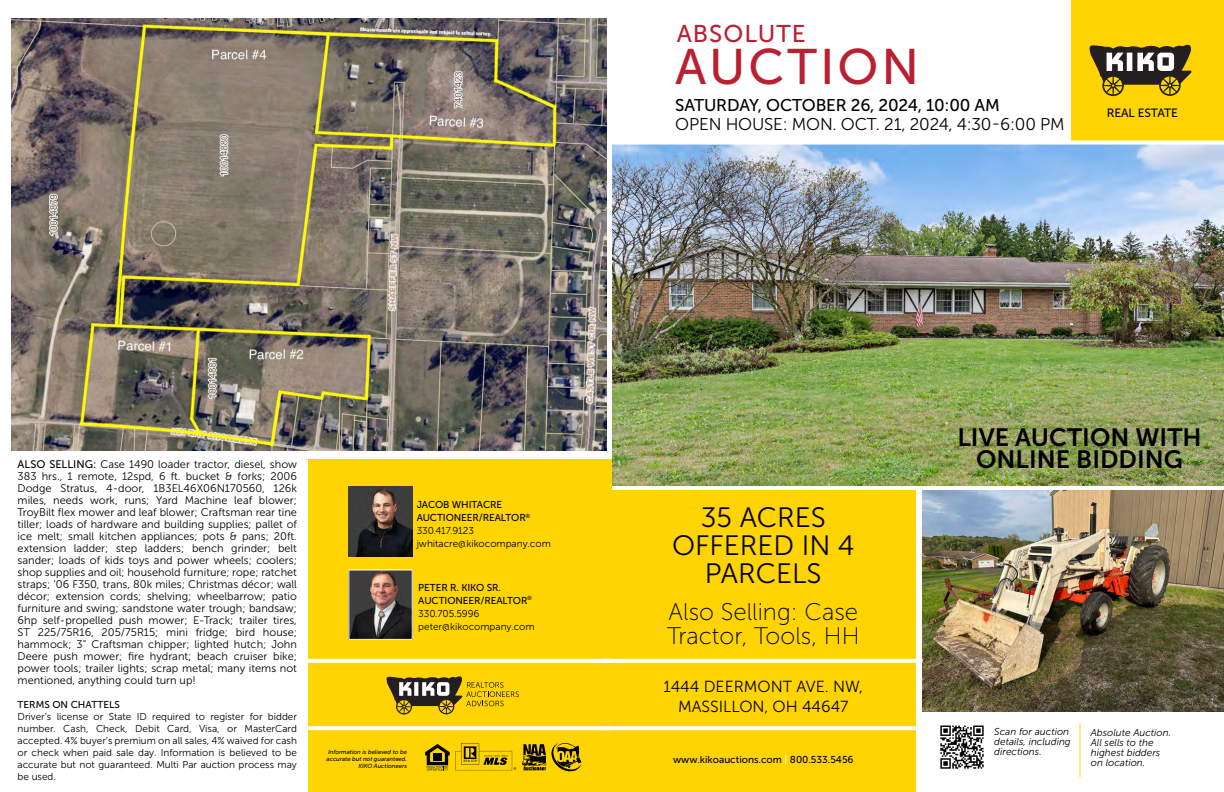
<style>
.page{position:relative;width:1224px;height:792px;background:#fff}
.page>*{position:absolute;margin:0;border:0;box-sizing:border-box;transform-origin:0 0}
.t1{font:49.9px "Museo Sans 500";letter-spacing:.06em;color:#bb1f32}
.t2{font:28px/28px "Museo Sans 300";color:#000;text-align:center}
.t3{font:25px/22px "Museo Sans 700";color:#000;text-align:center}
.t4{font:24.2px "Museo Sans 500";letter-spacing:.04em;color:#bb1f32}
.t5{font:24px/24px "Museo Sans 100";color:#000}
.t6{font:17px "Museo Sans 300";letter-spacing:-.01em;color:#000}
.t7{font:17px "Museo Sans 500";letter-spacing:-.01em;color:#000}
.t8{font:16px/20px "Museo Sans 300";color:#000;text-align:center}
.t9{font:12px "Museo Sans 500";letter-spacing:-.01em;color:#000}
.t10{font:11px/12px "Museo Sans 300";color:#000;text-align:justify}
.t11{font:10px/12px "Museo Sans 300";color:#000}
.t12{font:10px/13px "Museo Sans 500";letter-spacing:-.01em;color:#000}
.t13{font:italic 10px/10px "Museo Sans 300";color:#000}
.t14{font:italic 6px/7px "Museo Sans 500";color:#000;text-align:right}
.s1{font-family:"Museo Sans 500"}
.s2{color:#fff}
</style>
<div class="page">
<div style="left:306px;top:460px;width:306px;height:332px;background:#ffd400"></div>
<svg style="left:522px;top:744px;width:24px;height:26px"></svg>
<svg style="left:425px;top:743px;width:91px;height:28px"></svg>
<img style="left:552px;top:743px;width:29px;height:28px">
<svg style="left:387px;top:676px;width:132px;height:39px"></svg>
<svg style="left:308px;top:726px;width:294px;height:4px"></svg>
<svg style="left:308px;top:659px;width:294px;height:4px"></svg>
<hr style="left:304px;top:460px;width:4px;height:332px;background:#fff">
<img style="left:350px;top:572px;width:61px;height:66px">
<div style="left:348px;top:570px;width:65px;height:70px;border:1px solid #fff"></div>
<img style="left:12px;top:18px;width:594px;height:433px">
<img style="left:348px;top:486px;width:65px;height:70px">
<img style="left:922px;top:490px;width:302px;height:221px">
<img style="left:612px;top:145px;width:612px;height:341px">
<div style="left:1071px;top:0;width:153px;height:144px;background:#ffd400"></div>
<div style="left:612px;top:486px;width:306px;height:306px;background:#ffd400"></div>
<img style="left:940px;top:725px;width:44px;height:44px">
<hr style="left:1080px;top:724px;width:1px;height:53px;background:#ffd400">
<svg style="left:602px;top:726px;width:314px;height:4px"></svg>
<svg style="left:602px;top:659px;width:314px;height:4px"></svg>
<hr style="left:612px;top:486px;width:612px;height:4px;background:#fff">
<svg style="left:612px;top:141px;width:612px;height:4px"></svg>
<hr style="left:916px;top:486px;width:4px;height:306px;background:#fff">
<svg style="left:1089px;top:44px;width:103px;height:52px"></svg>
<h3 class="t4" style="left:677px;top:21px;width:130px">ABSOLUTE</h3>
<h1 class="t1" style="left:675px;top:39px;width:245px">AUCTION</h1>
<h3 class="t7" style="left:675px;top:96px;width:326px">SATURDAY, OCTOBER 26, 2024, 10:00 AM</h3>
<h3 class="t6" style="left:675px;top:115px;width:391px">OPEN HOUSE: MON. OCT. 21, 2024, 4:30-6:00 PM</h3>
<p class="t9" style="left:1107px;top:106px;width:73px">REAL ESTATE</p>
<p class="t10" style="left:18px;top:458px;width:281px"><span class="s1">ALSO SELLING:</span> Case 1490 loader tractor, diesel, show 383 hrs., 1 remote, 12spd, 6 ft. bucket &amp; forks; 2006<br>Dodge Stratus, 4-door, 1B3EL46X06N170560, 126k miles, needs work, runs; Yard Machine leaf blower; TroyBilt flex mower and leaf blower; Craftsman rear tine tiller; loads of hardware and building supplies; pallet of ice melt; small kitchen appliances; pots &amp; pans; 20ft. extension ladder; step ladders; bench grinder; belt sander; loads of kids toys and power wheels; coolers; shop supplies and oil; household furniture; rope; ratchet straps; ’06 F350, trans, 80k miles; Christmas décor; wall décor; extension cords; shelving; wheelbarrow; patio furniture and swing; sandstone water trough; bandsaw; 6hp self-propelled push mower; E-Track; trailer tires, ST 225/75R16, 205/75R15; mini fridge; bird house; hammock; 3” Craftsman chipper; lighted hutch; John Deere push mower; fire hydrant; beach cruiser bike; power tools; trailer lights; scrap metal; many items not mentioned, anything could turn up!</p>
<p class="t12" style="left:18px;top:698px;width:104px">TERMS ON CHATTELS</p>
<p class="t11" style="left:18px;top:711px;width:281px;text-align:justify">Driver’s license or State ID required to register for bidder number. Cash, Check, Debit Card, Visa, or MasterCard accepted. 4% buyer’s premium on all sales, 4% waived for cash or check when paid sale day. Information is believed to be accurate but not guaranteed. Multi Par auction process may be used.</p>
<p class="t12" style="left:417px;top:498px;width:115px">JACOB WHITACRE<br>AUCTIONEER/REALTOR<sup>®</sup></p>
<p class="t11" style="left:417px;top:524px;width:136px;line-height:13px">330.417.9123 jwhitacre@kikocompany.com</p>
<p class="t12" style="left:418px;top:581px;width:115px">PETER R. KIKO SR.<br>AUCTIONEER/REALTOR<sup>®</sup></p>
<p class="t11" style="left:418px;top:607px;width:118px;line-height:13px">330.705.5996 peter@kikocompany.com</p>
<p class="t14" style="left:327px;top:748px;width:82px">Information is believed to be accurate but not guaranteed.<br>KIKO Auctioneers</p>
<h2 class="t2" style="left:672px;top:503px;width:184px">35 ACRES<br>OFFERED IN 4<br>PARCELS</h2>
<h3 class="t5" style="left:667px;top:600px;width:194px">Also Selling: Case<br>Tractor, Tools, HH</h3>
<h3 class="t8" style="left:664px;top:677px;width:201px">1444 DEERMONT AVE. NW,<br>MASSILLON, OH 44647</h3>
<p class="t12" style="left:673px;top:753px;width:182px">www.kikoauctions.com <span class="s2">|</span> 800.533.5456</p>
<h3 class="t3" style="left:957px;top:427px;width:246px">LIVE AUCTION WITH<br>ONLINE BIDDING</h3>
<p class="t13" style="left:994px;top:726px;width:78px">Scan for auction details, including directions.</p>
<p class="t13" style="left:1091px;top:727px;width:82px">Absolute Auction.<br>All sells to the highest bidders on location.</p>
</div>
